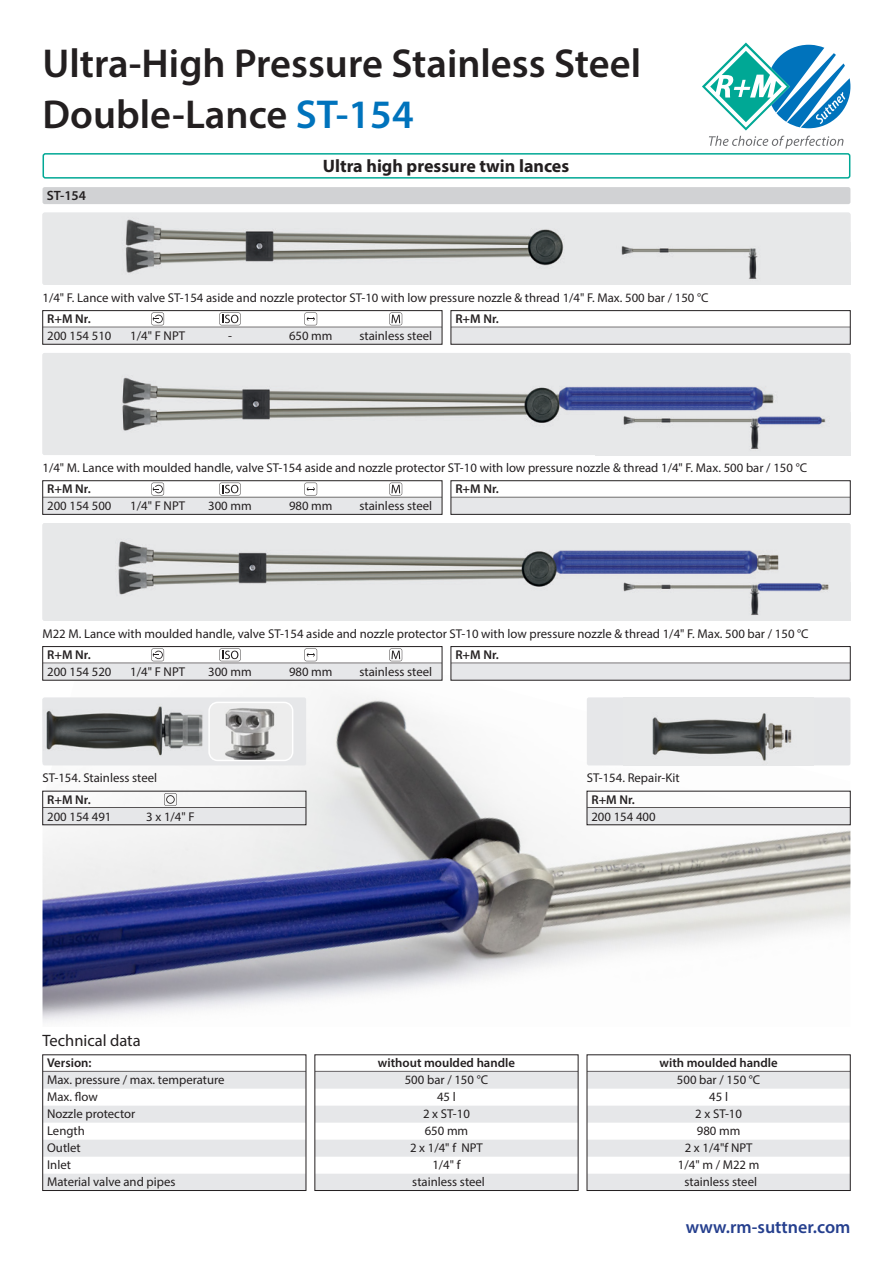
<style>
.page{position:relative;width:893px;height:1263px;background:#fff}
.page>*{position:absolute;margin:0;border:0;box-sizing:border-box;transform-origin:0 0}
.PDF_2011_-_Headline{font:600 40.5px/51px "Myriad Pro";color:#231f20}
._2014_AG_-_Master{font:700 18px "Myriad Pro";color:#231f20}
.t1{font:600 18px "Myriad Pro";color:#253f8e}
.t2{font:16.5px "Myriad Pro";color:#231f20}
._2014_AN_-_Master{font:600 13.5px "Myriad Pro";color:#231f20}
._2014_AT_-_Master{font:12.75px "Myriad Pro";color:#231f20}
.T_master_b{font:12.75px "Myriad Pro";color:#231f20}
.T_master_a{font:600 12.75px "Myriad Pro";color:#231f20}
.T_master_1{font:12.75px "Myriad Pro";color:#231f20}
.T_master_7{font:12.75px "Myriad Pro";color:#231f20}
.T_master_8{font:12.75px "Myriad Pro";color:#231f20}
.T_master_5{font:12.75px "Myriad Pro";color:#231f20}
.T_master_6{font:12.75px "Myriad Pro";color:#231f20}
.T_master_4{font:12.75px "Myriad Pro";color:#231f20}
.s1{color:#0073bc}
</style>
<div class="page">
<img style="left:43px;top:675px;width:807px;height:347px">
<div style="left:43px;top:697px;width:263px;height:68px;background:#e6e7e9;border-radius:2px"></div>
<img style="left:46px;top:706px;width:157px;height:50px">
<img style="left:211px;top:702px;width:82px;height:58px">
<div style="left:208px;top:702px;width:85px;height:59px;border:2px solid #fff;border-radius:9px"></div>
<img style="left:43px;top:353px;width:807px;height:102px">
<img style="left:43px;top:213px;width:807px;height:72px">
<img style="left:595px;top:242px;width:255px;height:43px">
<img style="left:595px;top:412px;width:255px;height:43px">
<img style="left:43px;top:523px;width:807px;height:98px">
<img style="left:595px;top:583px;width:255px;height:38px">
<div style="left:587px;top:697px;width:263px;height:68px;background:#e6e7e9;border-radius:2px"></div>
<img style="left:652px;top:713px;width:140px;height:48px">
<svg style="left:702px;top:43px;width:148px;height:106px"></svg>
<div style="left:43px;top:187px;width:807px;height:17px;background:#d1d2d4;border-radius:2px"></div>
<div style="left:43px;top:497px;width:399px;height:17px;background:#e6e7e9"></div>
<svg style="left:151px;top:483px;width:13px;height:12px"></svg>
<svg style="left:219px;top:483px;width:22px;height:12px"></svg>
<svg style="left:304px;top:483px;width:13px;height:12px"></svg>
<svg style="left:389px;top:483px;width:13px;height:12px"></svg>
<div style="left:43px;top:480px;width:399px;height:34px;border:1px solid #231f20"></div>
<div style="left:43px;top:327px;width:399px;height:17px;background:#e6e7e9"></div>
<svg style="left:151px;top:313px;width:13px;height:12px"></svg>
<svg style="left:219px;top:313px;width:22px;height:12px"></svg>
<svg style="left:304px;top:313px;width:13px;height:12px"></svg>
<svg style="left:389px;top:313px;width:13px;height:12px"></svg>
<div style="left:43px;top:310px;width:399px;height:34px;border:1px solid #231f20"></div>
<div style="left:43px;top:153px;width:807px;height:26px;border:2px solid #00a895;border-radius:2px"></div>
<div style="left:451px;top:327px;width:399px;height:17px;background:#e6e7e9"></div>
<div style="left:451px;top:310px;width:399px;height:34px;border:1px solid #231f20"></div>
<div style="left:451px;top:497px;width:399px;height:17px;background:#e6e7e9"></div>
<div style="left:451px;top:480px;width:399px;height:34px;border:1px solid #231f20"></div>
<div style="left:43px;top:663px;width:399px;height:17px;background:#e6e7e9"></div>
<svg style="left:151px;top:648px;width:13px;height:13px"></svg>
<svg style="left:219px;top:648px;width:22px;height:13px"></svg>
<svg style="left:304px;top:648px;width:13px;height:13px"></svg>
<svg style="left:389px;top:648px;width:13px;height:13px"></svg>
<div style="left:43px;top:646px;width:399px;height:34px;border:1px solid #231f20"></div>
<div style="left:451px;top:663px;width:399px;height:17px;background:#e6e7e9"></div>
<div style="left:451px;top:646px;width:399px;height:34px;border:1px solid #231f20"></div>
<div style="left:315px;top:1071px;width:263px;height:18px;background:#e6e7e9"></div>
<div style="left:315px;top:1106px;width:263px;height:17px;background:#e6e7e9"></div>
<div style="left:315px;top:1140px;width:263px;height:17px;background:#e6e7e9"></div>
<div style="left:315px;top:1174px;width:263px;height:17px;background:#e6e7e9"></div>
<div style="left:315px;top:1054px;width:263px;height:137px;border:1px solid #231f20"></div>
<div style="left:587px;top:1071px;width:263px;height:18px;background:#e6e7e9"></div>
<div style="left:587px;top:1106px;width:263px;height:17px;background:#e6e7e9"></div>
<div style="left:587px;top:1140px;width:263px;height:17px;background:#e6e7e9"></div>
<div style="left:587px;top:1174px;width:263px;height:17px;background:#e6e7e9"></div>
<div style="left:587px;top:1054px;width:263px;height:137px;border:1px solid #231f20"></div>
<div style="left:43px;top:1071px;width:263px;height:18px;background:#e6e7e9"></div>
<div style="left:43px;top:1106px;width:263px;height:17px;background:#e6e7e9"></div>
<div style="left:43px;top:1140px;width:263px;height:17px;background:#e6e7e9"></div>
<div style="left:43px;top:1174px;width:263px;height:17px;background:#e6e7e9"></div>
<div style="left:43px;top:1054px;width:263px;height:137px;border:1px solid #231f20"></div>
<hr style="left:43px;top:807px;width:263px;height:1px;background:#231f20">
<div style="left:43px;top:808px;width:263px;height:17px;background:#e6e7e9"></div>
<svg style="left:164px;top:793px;width:13px;height:13px"></svg>
<div style="left:43px;top:791px;width:263px;height:34px;border:1px solid #231f20"></div>
<hr style="left:587px;top:807px;width:263px;height:1px;background:#231f20">
<div style="left:587px;top:808px;width:263px;height:17px;background:#e6e7e9"></div>
<div style="left:587px;top:791px;width:263px;height:34px;border:1px solid #231f20"></div>
<p class="PDF_2011_-_Headline" style="left:43px;top:36px;width:600px">Ultra-High Pressure Stainless Steel<br>Double-Lance <span class="s1">ST-154</span></p>
<p class="_2014_AN_-_Master" style="left:47px;top:187px;width:41px">ST-154</p>
<p class="_2014_AG_-_Master" style="left:323px;top:154px;width:248px">Ultra high pressure twin lances</p>
<p class="_2014_AT_-_Master" style="left:43px;top:290px;width:668px">1/4" F. Lance with valve ST-154 aside and nozzle protector ST-10 with low pressure nozzle &amp; thread 1/4" F. Max. 500 bar / 150 °C</p>
<p class="T_master_a" style="left:47px;top:311px;width:45px">R+M Nr.</p>
<p class="T_master_b" style="left:47px;top:328px;width:66px">200 154 510</p>
<p class="T_master_b" style="left:130px;top:328px;width:56px">1/4" F NPT</p>
<p class="T_master_b" style="left:228px;top:328px;width:5px">-</p>
<p class="T_master_b" style="left:289px;top:328px;width:45px">650 mm</p>
<p class="T_master_b" style="left:359px;top:328px;width:74px">stainless steel</p>
<p class="T_master_a" style="left:455px;top:311px;width:45px">R+M Nr.</p>
<p class="_2014_AT_-_Master" style="left:43px;top:460px;width:766px">1/4" M. Lance with moulded handle, valve ST-154 aside and nozzle protector ST-10 with low pressure nozzle &amp; thread 1/4" F. Max. 500 bar / 150 °C</p>
<p class="T_master_a" style="left:47px;top:481px;width:45px">R+M Nr.</p>
<p class="T_master_b" style="left:47px;top:498px;width:66px">200 154 500</p>
<p class="T_master_b" style="left:130px;top:498px;width:56px">1/4" F NPT</p>
<p class="T_master_b" style="left:208px;top:498px;width:45px">300 mm</p>
<p class="T_master_b" style="left:289px;top:498px;width:45px">980 mm</p>
<p class="T_master_b" style="left:359px;top:498px;width:74px">stainless steel</p>
<p class="T_master_a" style="left:455px;top:481px;width:45px">R+M Nr.</p>
<p class="_2014_AT_-_Master" style="left:43px;top:626px;width:768px">M22 M. Lance with moulded handle, valve ST-154 aside and nozzle protector ST-10 with low pressure nozzle &amp; thread 1/4" F. Max. 500 bar / 150 °C</p>
<p class="T_master_a" style="left:455px;top:647px;width:45px">R+M Nr.</p>
<p class="T_master_a" style="left:47px;top:647px;width:45px">R+M Nr.</p>
<p class="T_master_b" style="left:47px;top:664px;width:66px">200 154 520</p>
<p class="T_master_b" style="left:130px;top:664px;width:56px">1/4" F NPT</p>
<p class="T_master_b" style="left:208px;top:664px;width:45px">300 mm</p>
<p class="T_master_b" style="left:289px;top:664px;width:45px">980 mm</p>
<p class="T_master_b" style="left:359px;top:664px;width:74px">stainless steel</p>
<p class="_2014_AT_-_Master" style="left:43px;top:770px;width:116px">ST-154. Stainless steel</p>
<p class="_2014_AT_-_Master" style="left:587px;top:770px;width:94px">ST-154. Repair-Kit</p>
<p class="T_master_a" style="left:47px;top:791px;width:45px">R+M Nr.</p>
<p class="T_master_b" style="left:47px;top:808px;width:66px">200 154 491</p>
<p class="T_master_b" style="left:146px;top:808px;width:50px">3 x 1/4" F</p>
<p class="T_master_a" style="left:591px;top:791px;width:45px">R+M Nr.</p>
<p class="T_master_b" style="left:591px;top:808px;width:66px">200 154 400</p>
<p class="t2" style="left:43px;top:1030px;width:100px">Technical data</p>
<p class="T_master_a" style="left:47px;top:1055px;width:46px">Version:</p>
<p class="_2014_AT_-_Master" style="left:47px;top:1072px;width:179px">Max. pressure / max. temperature</p>
<p class="_2014_AT_-_Master" style="left:47px;top:1089px;width:52px">Max. flow</p>
<p class="_2014_AT_-_Master" style="left:47px;top:1106px;width:90px">Nozzle protector</p>
<p class="_2014_AT_-_Master" style="left:47px;top:1123px;width:39px">Length</p>
<p class="_2014_AT_-_Master" style="left:47px;top:1140px;width:35px">Outlet</p>
<p class="_2014_AT_-_Master" style="left:47px;top:1157px;width:25px">Inlet</p>
<p class="_2014_AT_-_Master" style="left:47px;top:1174px;width:130px">Material valve and pipes</p>
<p class="T_master_a" style="left:378px;top:1055px;width:139px">without moulded handle</p>
<p class="T_master_1" style="left:405px;top:1072px;width:85px">500 bar / 150 °C</p>
<p class="T_master_4" style="left:437px;top:1089px;width:20px">45 l</p>
<p class="T_master_5" style="left:423px;top:1106px;width:48px">2 x ST-10</p>
<p class="T_master_6" style="left:425px;top:1123px;width:45px">650 mm</p>
<p class="T_master_7" style="left:410px;top:1140px;width:74px">2 x 1/4" f NPT</p>
<p class="T_master_8" style="left:432px;top:1157px;width:30px">1/4" f</p>
<p class="_2014_AT_-_Master" style="left:412px;top:1174px;width:74px">stainless steel</p>
<p class="T_master_a" style="left:660px;top:1055px;width:120px">with moulded handle</p>
<p class="T_master_1" style="left:677px;top:1072px;width:85px">500 bar / 150 °C</p>
<p class="T_master_4" style="left:709px;top:1089px;width:20px">45 l</p>
<p class="T_master_5" style="left:695px;top:1106px;width:48px">2 x ST-10</p>
<p class="T_master_6" style="left:697px;top:1123px;width:45px">980 mm</p>
<p class="T_master_7" style="left:685px;top:1140px;width:69px">2 x 1/4"f NPT</p>
<p class="T_master_8" style="left:678px;top:1157px;width:83px">1/4" m / M22 m</p>
<p class="_2014_AT_-_Master" style="left:684px;top:1174px;width:74px">stainless steel</p>
<p class="t1" style="left:686px;top:1215px;width:166px">www.rm-suttner.com</p>
</div>
